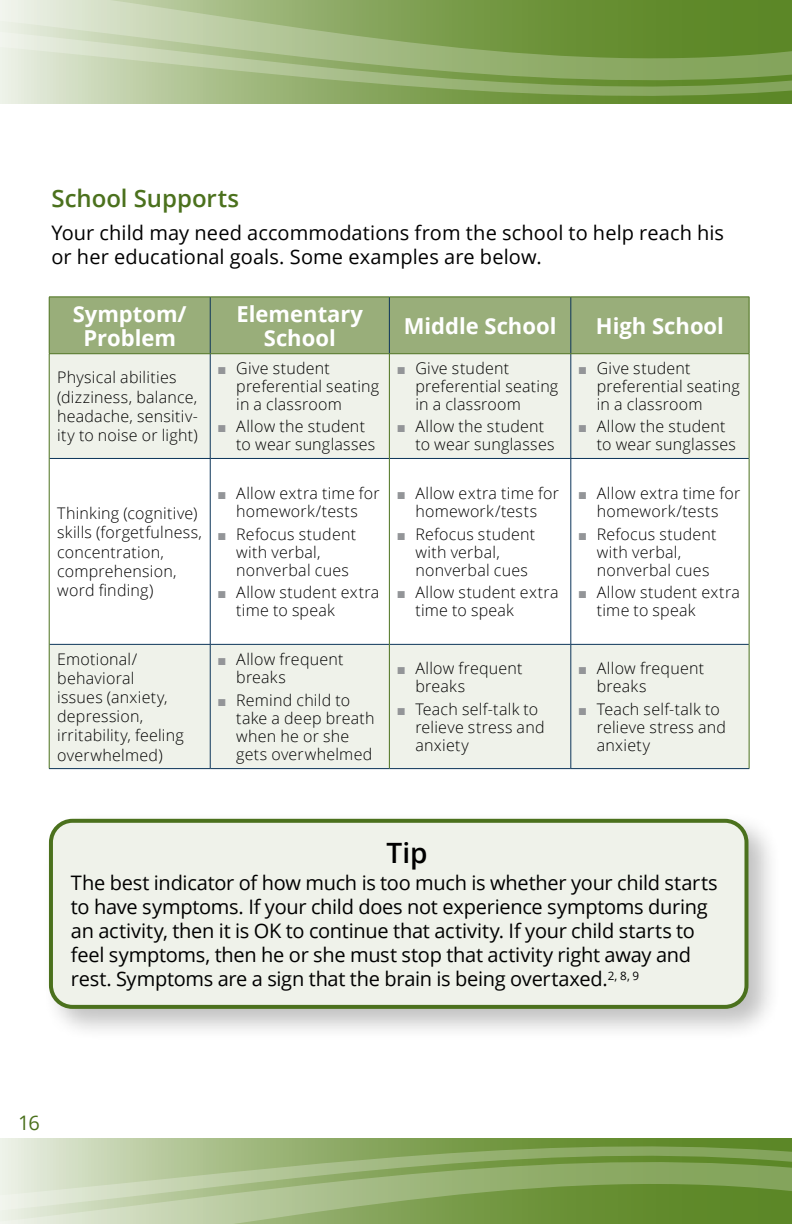
<style>
.page{position:relative;width:792px;height:1224px;background:#fff}
.page>*{position:absolute;margin:0;border:0;box-sizing:border-box;transform-origin:0 0}
.t1{font:600 28px "Open Sans";color:#000}
.Normal__Web{font:600 24px "Open Sans";color:#4b711d}
.Table_Header_2{font:700 22px/24px "Open Sans";color:#fff;text-align:center}
.t2{font:20px/24px "Open Sans";letter-spacing:-.01em;color:#000}
.t3{font:20px "Open Sans";color:#4b711d}
.t4{font:300 16px/18px "Open Sans";letter-spacing:.015em;color:#000}
.s1{color:#939598}
</style>
<div class="page">
<div style="left:50px;top:298px;width:699px;height:55px;background:#99ae7a"></div>
<div style="left:50px;top:354px;width:699px;height:414px;background:#eff2ea"></div>
<svg style="left:50px;top:459px;width:699px;height:185px"></svg>
<hr style="left:210px;top:297px;width:1px;height:56px;background:#0b3459">
<hr style="left:389px;top:297px;width:1px;height:56px;background:#0b3459">
<hr style="left:570px;top:297px;width:1px;height:56px;background:#0b3459">
<hr style="left:210px;top:354px;width:1px;height:104px;background:#0b3459">
<hr style="left:570px;top:354px;width:1px;height:104px;background:#0b3459">
<hr style="left:49px;top:458px;width:161px;height:1px;background:#0b3459">
<hr style="left:210px;top:458px;width:179px;height:1px;background:#0b3459">
<hr style="left:210px;top:459px;width:1px;height:185px;background:#0b3459">
<hr style="left:390px;top:458px;width:181px;height:1px;background:#0b3459">
<hr style="left:571px;top:458px;width:178px;height:1px;background:#0b3459">
<hr style="left:570px;top:459px;width:1px;height:185px;background:#0b3459">
<hr style="left:49px;top:644px;width:161px;height:1px;background:#0b3459">
<hr style="left:210px;top:644px;width:179px;height:1px;background:#0b3459">
<hr style="left:210px;top:645px;width:1px;height:123px;background:#0b3459">
<hr style="left:390px;top:644px;width:181px;height:1px;background:#0b3459">
<hr style="left:571px;top:644px;width:178px;height:1px;background:#0b3459">
<hr style="left:570px;top:645px;width:1px;height:123px;background:#0b3459">
<hr style="left:49px;top:768px;width:161px;height:1px;background:#0b3459">
<hr style="left:210px;top:768px;width:179px;height:1px;background:#0b3459">
<hr style="left:389px;top:768px;width:182px;height:1px;background:#0b3459">
<hr style="left:571px;top:768px;width:178px;height:1px;background:#0b3459">
<hr style="left:49px;top:297px;width:161px;height:1px;background:#4b711d">
<hr style="left:49px;top:297px;width:1px;height:56px;background:#4b711d">
<hr style="left:210px;top:297px;width:179px;height:1px;background:#4b711d">
<hr style="left:389px;top:297px;width:182px;height:1px;background:#4b711d">
<hr style="left:571px;top:297px;width:178px;height:1px;background:#4b711d">
<hr style="left:749px;top:297px;width:1px;height:56px;background:#4b711d">
<hr style="left:49px;top:353px;width:161px;height:1px;background:#4b711d">
<hr style="left:49px;top:354px;width:1px;height:104px;background:#4b711d">
<hr style="left:210px;top:353px;width:179px;height:1px;background:#4b711d">
<hr style="left:49px;top:458px;width:1px;height:186px;background:#4b711d">
<hr style="left:49px;top:644px;width:1px;height:124px;background:#4b711d">
<hr style="left:389px;top:353px;width:182px;height:1px;background:#4b711d">
<hr style="left:389px;top:354px;width:1px;height:104px;background:#4b711d">
<hr style="left:571px;top:353px;width:178px;height:1px;background:#4b711d">
<hr style="left:749px;top:354px;width:1px;height:104px;background:#4b711d">
<hr style="left:389px;top:458px;width:1px;height:186px;background:#4b711d">
<hr style="left:749px;top:458px;width:1px;height:186px;background:#4b711d">
<hr style="left:389px;top:644px;width:1px;height:124px;background:#4b711d">
<hr style="left:749px;top:644px;width:1px;height:124px;background:#4b711d">
<svg style="left:0;top:1139px;width:792px;height:5px"></svg>
<svg style="left:0;top:1214px;width:792px;height:10px"></svg>
<svg style="left:0;top:1144px;width:792px;height:70px"></svg>
<svg style="left:0;top:98px;width:792px;height:6px"></svg>
<svg style="left:0;top:82px;width:792px;height:16px"></svg>
<svg style="left:0;top:0;width:792px;height:82px"></svg>
<div style="left:42px;top:811px;width:739px;height:231px;background:#000;opacity:.25"></div>
<div style="left:51px;top:821px;width:695px;height:186px;background:#eff2ea;border-radius:22px"></div>
<div style="left:49px;top:819px;width:699px;height:190px;border:4px solid #4b711d;border-radius:22px"></div>
<p class="Normal__Web" style="left:51px;top:182px;width:189px">School Supports</p>
<p class="t2" style="left:51px;top:220px;width:674px">Your child may need accommodations from the school to help reach his or her educational goals. Some examples are below.</p>
<p class="Table_Header_2" style="left:73px;top:301px;width:116px">Symptom/<br>Problem</p>
<p class="Table_Header_2" style="left:237px;top:301px;width:128px">Elementary<br>School</p>
<p class="t4" style="left:57px;top:368px;width:142px;line-height:19.2px">Physical abilities (dizziness, balance, headache, sensitiv&shy;ity to noise or light)</p>
<p class="t4" style="left:236px;top:359px;width:144px;text-indent:-18px"><span class="s1">■</span> Give student preferential seating in a classroom</p>
<p class="t4" style="left:236px;top:417px;width:141px;text-indent:-18px"><span class="s1">■</span> Allow the student to wear sunglasses</p>
<p class="t4" style="left:57px;top:503px;width:146px;line-height:19.2px">Thinking (cognitive) skills (forgetfulness, concentration, comprehension, word finding)</p>
<p class="t4" style="left:218px;top:484px;width:163px;text-align:center"><span class="s1">■</span> Allow extra time for homework/tests</p>
<p class="t4" style="left:236px;top:524px;width:121px;text-indent:-18px"><span class="s1">■</span> Refocus student with verbal, nonverbal cues</p>
<p class="t4" style="left:236px;top:583px;width:145px;text-indent:-18px"><span class="s1">■</span> Allow student extra time to speak</p>
<p class="t4" style="left:57px;top:649px;width:128px;line-height:19.2px">Emotional/ behavioral issues (anxiety, depression, irritability, feeling overwhelmed)</p>
<p class="t4" style="left:236px;top:650px;width:109px;text-indent:-18px"><span class="s1">■</span> Allow frequent breaks</p>
<p class="t4" style="left:236px;top:691px;width:140px;text-indent:-18px"><span class="s1">■</span> Remind child to take a deep breath when he or she gets overwhelmed</p>
<p class="Table_Header_2" style="left:404px;top:313px;width:154px">Middle School</p>
<p class="Table_Header_2" style="left:596px;top:313px;width:129px">High School</p>
<p class="t4" style="left:415px;top:359px;width:144px;text-indent:-18px"><span class="s1">■</span> Give student preferential seating in a classroom</p>
<p class="t4" style="left:415px;top:417px;width:141px;text-indent:-18px"><span class="s1">■</span> Allow the student to wear sunglasses</p>
<p class="t4" style="left:397px;top:484px;width:163px;text-align:center"><span class="s1">■</span> Allow extra time for homework/tests</p>
<p class="t4" style="left:415px;top:524px;width:121px;text-indent:-18px"><span class="s1">■</span> Refocus student with verbal, nonverbal cues</p>
<p class="t4" style="left:415px;top:583px;width:145px;text-indent:-18px"><span class="s1">■</span> Allow student extra time to speak</p>
<p class="t4" style="left:415px;top:659px;width:109px;text-indent:-18px"><span class="s1">■</span> Allow frequent breaks</p>
<p class="t4" style="left:415px;top:700px;width:131px;text-indent:-18px"><span class="s1">■</span> Teach self-talk to relieve stress and anxiety</p>
<p class="t4" style="left:597px;top:359px;width:144px;text-indent:-18px"><span class="s1">■</span> Give student preferential seating in a classroom</p>
<p class="t4" style="left:597px;top:417px;width:141px;text-indent:-18px"><span class="s1">■</span> Allow the student to wear sunglasses</p>
<p class="t4" style="left:579px;top:484px;width:163px;text-align:center"><span class="s1">■</span> Allow extra time for homework/tests</p>
<p class="t4" style="left:597px;top:524px;width:121px;text-indent:-18px"><span class="s1">■</span> Refocus student with verbal, nonverbal cues</p>
<p class="t4" style="left:597px;top:583px;width:145px;text-indent:-18px"><span class="s1">■</span> Allow student extra time to speak</p>
<p class="t4" style="left:597px;top:659px;width:109px;text-indent:-18px"><span class="s1">■</span> Allow frequent breaks</p>
<p class="t4" style="left:597px;top:700px;width:131px;text-indent:-18px"><span class="s1">■</span> Teach self-talk to relieve stress and anxiety</p>
<p class="t1" style="left:386px;top:833px;width:43px">Tip</p>
<p class="t2" style="left:71px;top:871px;width:648px">The best indicator of how much is too much is whether your child starts to have symptoms. If your child does not experience symptoms during an activity, then it is OK to continue that activity. If your child starts to feel symptoms, then he or she must stop that activity right away and rest. Symptoms are a sign that the brain is being overtaxed.<sup>2,</sup> <sup>8,</sup> <sup>9</sup></p>
<p class="t3" style="left:18px;top:1109px;width:23px">16</p>
</div>
